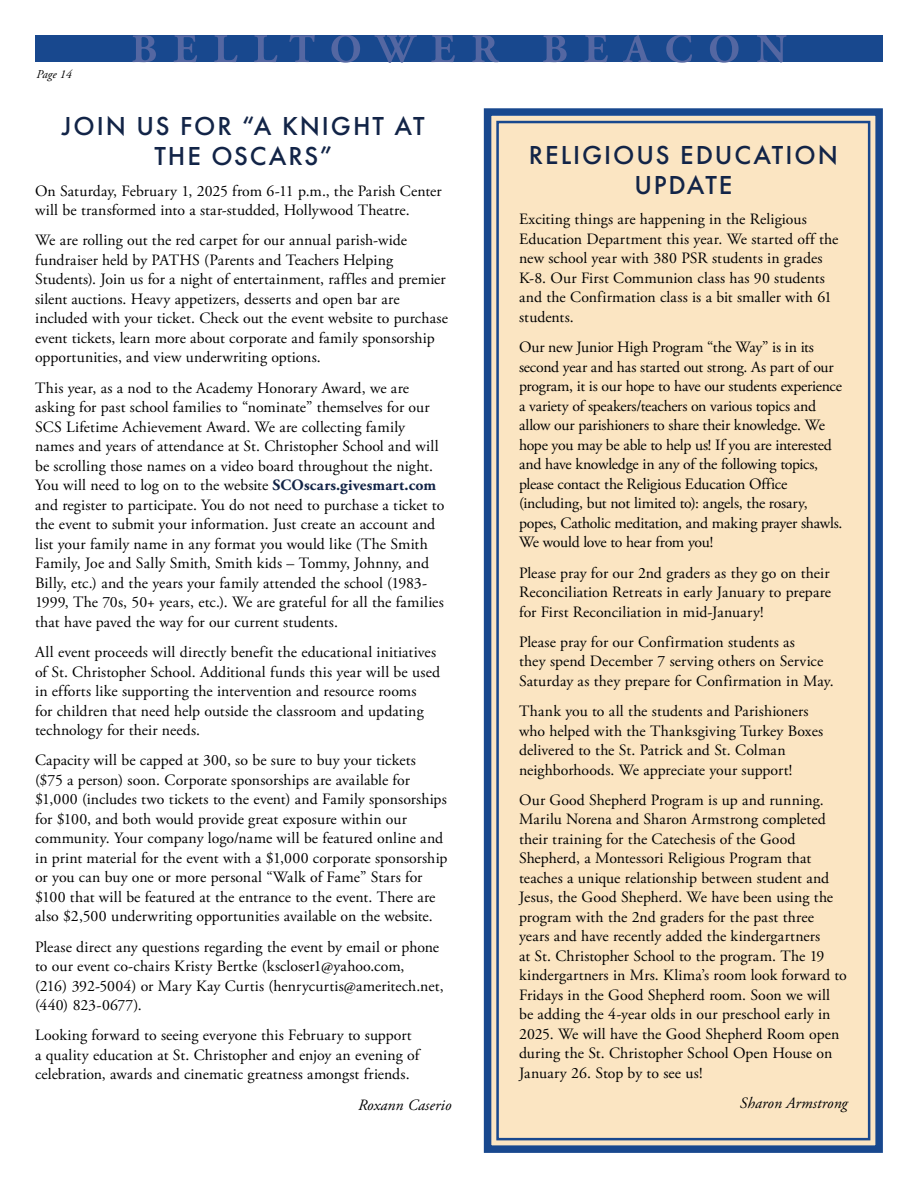
<style>
.page{position:relative;width:918px;height:1188px;background:#fff}
.page>*{position:absolute;margin:0;border:0;box-sizing:border-box;transform-origin:0 0}
.t1{font:500 27px/30px "Futura PT";letter-spacing:.07em;color:#122447;text-align:center}
.t2{font:15.75px/19.5px "Adobe Garamond Pro";color:#000}
.t3{font:italic 15.75px "Adobe Garamond Pro";letter-spacing:.01em;color:#000}
.t4{font:italic 12px "Adobe Garamond Pro";color:#000}
.s1{font-weight:700;color:#122447}
</style>
<div class="page">
<div style="left:35px;top:35px;width:848px;height:27px;background:#18488e"></div>
<svg style="left:132px;top:35px;width:655px;height:27px"></svg>
<div style="left:483px;top:108px;width:400px;height:1045px;background:#fbe5c2"></div>
<div style="left:496px;top:121px;width:374px;height:1019px;border:3px solid #18488e"></div>
<p class="t4" style="left:37px;top:67px;width:37px">Page 14</p>
<h1 class="t1" style="left:62px;top:111px;width:364px">JOIN US FOR “A KNIGHT AT<br>THE OSCARS”</h1>
<p class="t2" style="left:35px;top:181px;width:408px">On Saturday, February 1, 2025 from 6-11 p.m., the Parish Center will be transformed into a star-studded, Hollywood Theatre.</p>
<p class="t2" style="left:35px;top:231px;width:414px">We are rolling out the red carpet for our annual parish-wide fundraiser held by PATHS (Parents and Teachers Helping Students). Join us for a night of entertainment, raffles and premier silent auctions. Heavy appetizers, desserts and open bar are included with your ticket. Check out the event website to purchase event tickets, learn more about corporate and family sponsorship opportunities, and view underwriting options.</p>
<p class="t2" style="left:35px;top:379px;width:411px">This year, as a nod to the Academy Honorary Award, we are asking for past school families to “nominate” themselves for our SCS Lifetime Achievement Award. We are collecting family names and years of attendance at St. Christopher School and will be scrolling those names on a video board throughout the night.<br>You will need to log on to the website <span class="s1">SCOscars.givesmart.com </span>and register to participate. You do not need to purchase a ticket to the event to submit your information. Just create an account and list your family name in any format you would like (The Smith Family, Joe and Sally Smith, Smith kids – Tommy, Johnny, and Billy, etc.) and the years your family attended the school (1983- 1999, The 70s, 50+ years, etc.). We are grateful for all the families that have paved the way for our current students.</p>
<p class="t2" style="left:35px;top:643px;width:406px">All event proceeds will directly benefit the educational initiatives of St. Christopher School. Additional funds this year will be used in efforts like supporting the intervention and resource rooms<br>for children that need help outside the classroom and updating technology for their needs.</p>
<p class="t2" style="left:35px;top:751px;width:414px">Capacity will be capped at 300, so be sure to buy your tickets ($75 a person) soon. Corporate sponsorships are available for $1,000 (includes two tickets to the event) and Family sponsorships for $100, and both would provide great exposure within our community. Your company logo/name will be featured online and in print material for the event with a $1,000 corporate sponsorship or you can buy one or more personal “Walk of Fame” Stars for $100 that will be featured at the entrance to the event. There are also $2,500 underwriting opportunities available on the website.</p>
<p class="t2" style="left:35px;top:937px;width:410px">Please direct any questions regarding the event by email or phone to our event co-chairs Kristy Bertke (kscloser1@yahoo.com,<br>(216) 392-5004) or Mary Kay Curtis (henrycurtis@ameritech.net, (440) 823-0677).</p>
<p class="t2" style="left:35px;top:1026px;width:386px">Looking forward to seeing everyone this February to support a quality education at St. Christopher and enjoy an evening of celebration, awards and cinematic greatness amongst friends.</p>
<p class="t3" style="left:358px;top:1095px;width:95px">Roxann Caserio</p>
<h1 class="t1" style="left:529px;top:140px;width:310px">RELIGIOUS EDUCATION<br>UPDATE</h1>
<p class="t2" style="left:519px;top:210px;width:321px">Exciting things are happening in the Religious Education Department this year. We started off the new school year with 380 PSR students in grades K-8. Our First Communion class has 90 students and the Confirmation class is a bit smaller with 61 students.</p>
<p class="t2" style="left:519px;top:338px;width:325px">Our new Junior High Program “the Way” is in its second year and has started out strong. As part of our program, it is our hope to have our students experience a variety of speakers/teachers on various topics and allow our parishioners to share their knowledge. We hope you may be able to help us! If you are interested and have knowledge in any of the following topics, please contact the Religious Education Office (including, but not limited to): angels, the rosary, popes, Catholic meditation, and making prayer shawls.<br>We would love to hear from you!</p>
<p class="t2" style="left:519px;top:563px;width:314px;text-align:justify">Please pray for our 2nd graders as they go on their Reconciliation Retreats in early January to prepare for First Reconciliation in mid-January!</p>
<p class="t2" style="left:519px;top:633px;width:316px">Please pray for our Confirmation students as<br>they spend December 7 serving others on Service<br>Saturday as they prepare for Confirmation in May.</p>
<p class="t2" style="left:519px;top:702px;width:306px">Thank you to all the students and Parishioners who helped with the Thanksgiving Turkey Boxes delivered to the St. Patrick and St. Colman neighborhoods. We appreciate your support!</p>
<p class="t2" style="left:519px;top:791px;width:329px">Our Good Shepherd Program is up and running.<br>Marilu Norena and Sharon Armstrong completed their training for the Catechesis of the Good Shepherd, a Montessori Religious Program that teaches a unique relationship between student and Jesus, the Good Shepherd. We have been using the program with the 2nd graders for the past three years and have recently added the kindergartners<br>at St. Christopher School to the program. The 19 kindergartners in Mrs. Klima’s room look forward to Fridays in the Good Shepherd room. Soon we will be adding the 4-year olds in our preschool early in 2025. We will have the Good Shepherd Room open during the St. Christopher School Open House on January 26. Stop by to see us!</p>
<p class="t3" style="left:740px;top:1094px;width:109px">Sharon Armstrong</p>
</div>
